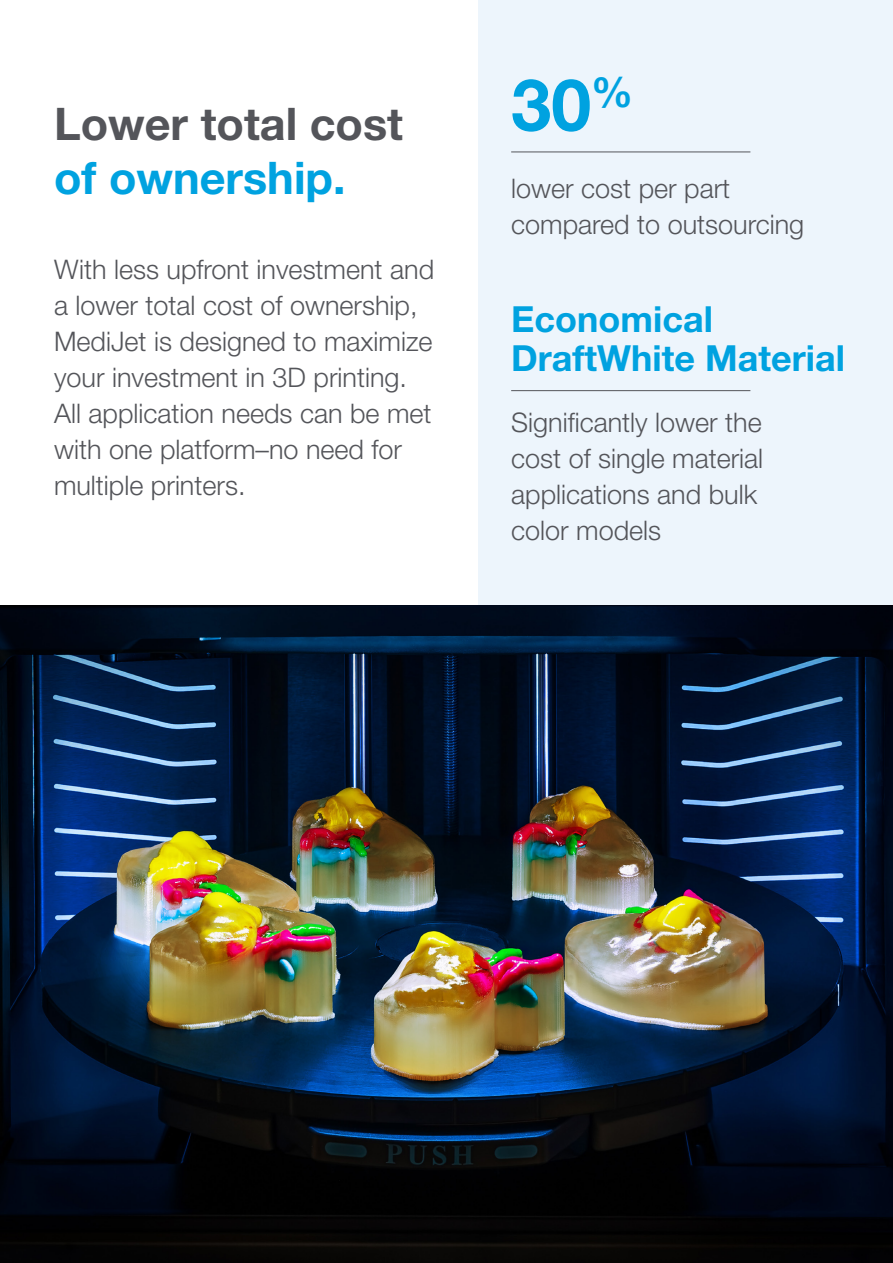
<style>
.page{position:relative;width:893px;height:1263px;background:#fff}
.page>*{position:absolute;margin:0;border:0;box-sizing:border-box;transform-origin:0 0}
.Stat{font:700 72px "Helvetica Neue LT Std";color:#00a2e0}
.Page_Title{font:700 45px/54px "Helvetica Neue LT Std";color:#54555a}
.Stat-2{font:700 36px/39px "Helvetica Neue LT Std";color:#00a2e0}
.Intro_copy{font:300 27px/36px "Helvetica Neue LT Std";color:#54555a}
.s1{color:#00a2e0}
</style>
<div class="page">
<div style="left:478px;top:0;width:415px;height:606px;background:#edf5fc"></div>
<hr style="left:511px;top:152px;width:239px;height:1px;background:#54555a">
<hr style="left:511px;top:390px;width:239px;height:1px;background:#54555a">
<img style="left:0;top:606px;width:893px;height:657px">
<p class="Page_Title" style="left:54px;top:96px;width:351px">Lower total cost <span class="s1">of ownership.</span></p>
<p class="Intro_copy" style="left:54px;top:251px;width:382px">With less upfront investment and a lower total cost of ownership,<br>MediJet is designed to maximize your investment in 3D printing.<br>All application needs can be met with one platform–no need for multiple printers.</p>
<p class="Stat" style="left:511px;top:60px;width:124px">30<sup>%</sup></p>
<p class="Intro_copy" style="left:511px;top:170px;width:295px">lower cost per part compared to outsourcing</p>
<p class="Stat-2" style="left:511px;top:299px;width:335px">Economical<br>DraftWhite Material</p>
<p class="Intro_copy" style="left:511px;top:404px;width:254px">Significantly lower the cost of single material applications and bulk color models</p>
</div>
